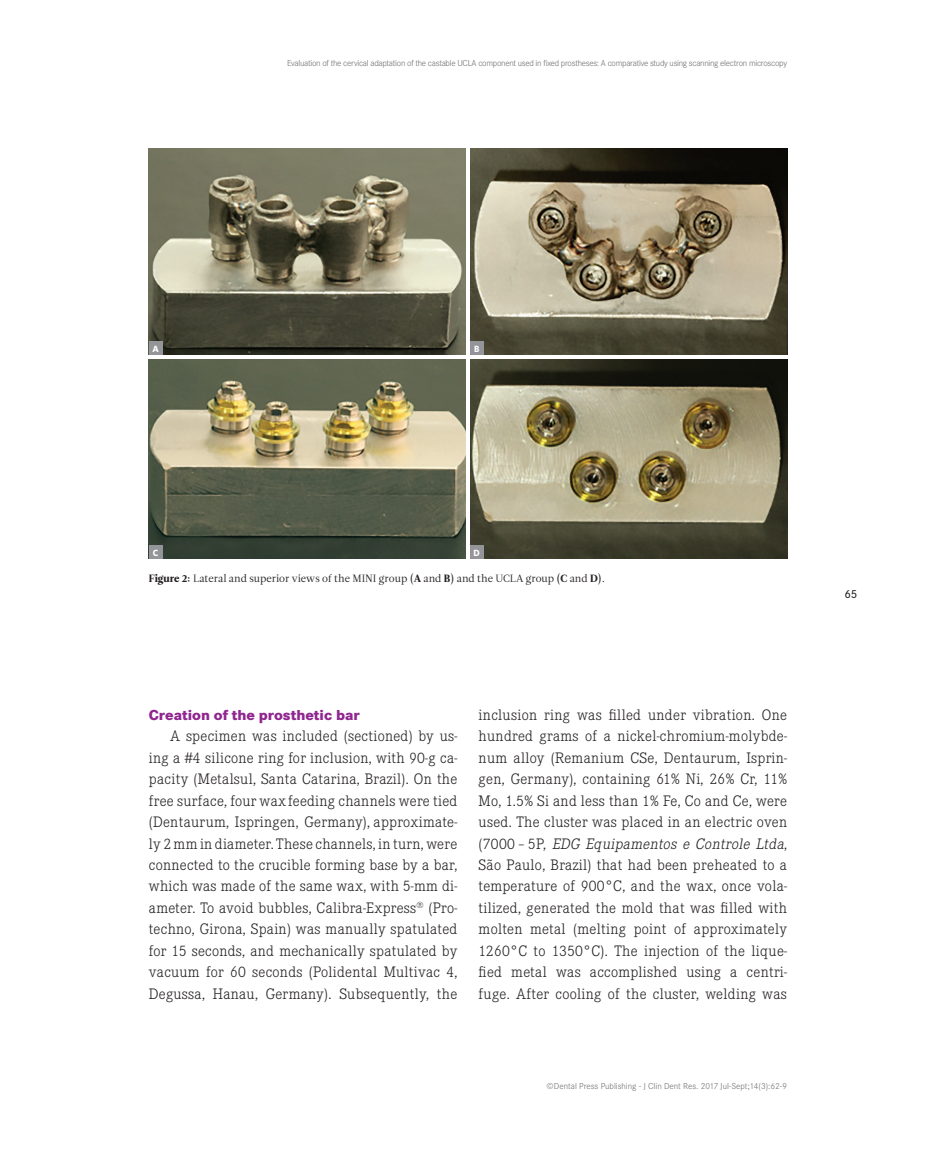
<style>
.page{position:relative;width:936px;height:1149px;background:#fff}
.page>*{position:absolute;margin:0;border:0;box-sizing:border-box;transform-origin:0 0}
.t1{font:300 15.75px/21.5px "Corporate ETOT";letter-spacing:.02em;color:#231f20;text-align:justify}
.t2{font:800 15px "Corporate STOT";color:#90268f}
.t3{font:500 12px "Corporate STOT";color:#231f20}
.t4{font:10.5px "Leitura Roman 1";color:#231f20}
.t5{font:300 9px "Corporate STOT";letter-spacing:-.03em;color:#6c6d70}
.t6{font:300 9px "Corporate STOT";color:#6c6d70}
.t7{font:700 9px "Whitney";color:#fff}
.s1{font-family:"Leitura Roman 4"}
.s2{font-style:italic}
</style>
<div class="page">
<img style="left:149px;top:149px;width:317px;height:205px">
<img style="left:149px;top:359px;width:317px;height:199px">
<img style="left:470px;top:149px;width:317px;height:205px">
<img style="left:470px;top:359px;width:317px;height:199px">
<div style="left:149px;top:341px;width:13px;height:13px;background:#939598"></div>
<div style="left:149px;top:545px;width:13px;height:13px;background:#939598"></div>
<div style="left:470px;top:341px;width:13px;height:13px;background:#939598"></div>
<div style="left:470px;top:545px;width:13px;height:13px;background:#939598"></div>
<p class="t5" style="left:287px;top:58px;width:501px">Evaluation of the cervical adaptation of the castable UCLA component used in fixed prostheses: A comparative study using scanning electron microscopy</p>
<p class="t7" style="left:152px;top:342px;width:8px">A</p>
<p class="t7" style="left:474px;top:342px;width:7px">B</p>
<p class="t7" style="left:153px;top:546px;width:7px">C</p>
<p class="t7" style="left:473px;top:546px;width:8px">D</p>
<p class="t4" style="left:149px;top:572px;width:458px"><span class="s1">Figure 2:</span> Lateral and superior views of the MINI group (<span class="s1">A</span> and <span class="s1">B</span>) and the UCLA group (<span class="s1">C</span> and <span class="s1">D</span>).</p>
<p class="t2" style="left:149px;top:705px;width:212px">Creation of the prosthetic bar</p>
<p class="t1" style="left:149px;top:725px;width:310px;text-indent:21px">A specimen was included (sectioned) by us&shy;ing a #4 silicone ring for inclusion, with 90-g ca&shy;pacity (Metalsul, Santa Catarina, Brazil). On the free surface, four wax feeding channels were tied (Dentaurum, Ispringen, Germany), approximate&shy;ly 2 mm in diameter. These channels, in turn, were connected to the crucible forming base by a bar, which was made of the same wax, with 5-mm di&shy;ameter. To avoid bubbles, Calibra-Express<sup>®</sup> (Pro&shy;techno, Girona, Spain) was manually spatulated for 15 seconds, and mechanically spatulated by vacuum for 60 seconds (Polidental Multivac 4, Degussa, Hanau, Germany). Subsequently, the</p>
<p class="t1" style="left:478px;top:704px;width:310px">inclusion ring was filled under vibration. One hundred grams of a nickel-chromium-molybde&shy;num alloy (Remanium CSe, Dentaurum, Isprin&shy;gen, Germany), containing 61% Ni, 26% Cr, 11% Mo, 1.5% Si and less than 1% Fe, Co and Ce, were used. The cluster was placed in an electric oven ( 7 0 0 0 – 5 P, <span class="s2">EDG Equipamentos e Controle Ltda</span>, São Paulo, Brazil) that had been preheated to a temperature of 900°C, and the wax, once vola&shy;tilized, generated the mold that was filled with molten metal (melting point of approximately 1260°C to 1350°C). The injection of the lique&shy;fied metal was accomplished using a centri&shy;fuge. After cooling of the cluster, welding was</p>
<p class="t6" style="left:546px;top:1080px;width:242px">©Dental Press Publishing - J Clin Dent Res. 2017 Jul-Sept;14(3):62-9</p>
<p class="t3" style="left:844px;top:586px;width:14px">65</p>
</div>
